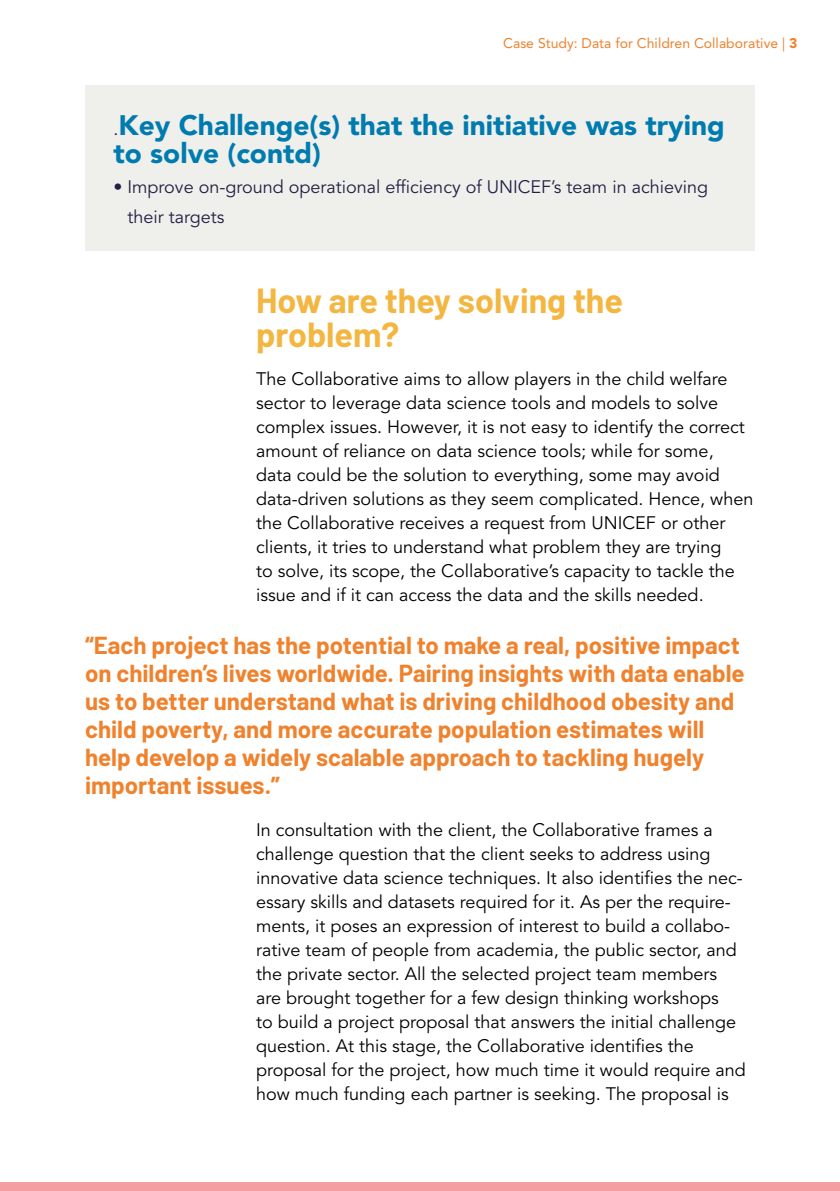
<style>
.page{position:relative;width:840px;height:1191px;background:#fff}
.page>*{position:absolute;margin:0;border:0;box-sizing:border-box;transform-origin:0 0}
.t1{font:700 34px/34px "Barlow";color:#f3b641}
.t2{font:900 28px/28px "Avenir LT Std";color:#007baf}
.t3{font:700 24px/28px "Barlow";color:#f0822d}
.t4{font:18px/24px "Avenir LT Std";color:#000}
.t5{font:18px/30px "Avenir LT Std";color:#222044}
.t6{font:14px "Avenir LT Std";color:#f0822d}
.s1{font-weight:900}
.s2{font-weight:400;font-size:18px;color:#222044}
</style>
<div class="page">
<div style="left:0;top:1182px;width:839px;height:9px;background:#f59ea1"></div>
<div style="left:85px;top:85px;width:669px;height:166px;background:#efefeb"></div>
<p class="t6" style="left:503px;top:35px;width:295px">Case Study: Data for Children Collaborative | <span class="s1">3</span></p>
<h2 class="t2" style="left:113px;top:111px;width:612px"><span class="s2">.</span>Key Challenge(s) that the initiative was trying to solve (contd)</h2>
<p class="t5" style="left:127px;top:172px;width:581px;text-indent:-14px">• Improve on-ground operational efficiency of UNICEF’s team in achieving their targets</p>
<h1 class="t1" style="left:256px;top:281px;width:368px">How are they solving the problem?</h1>
<p class="t4" style="left:256px;top:368px;width:498px">The Collaborative aims to allow players in the child welfare sector to leverage data science tools and models to solve complex issues. However, it is not easy to identify the correct amount of reliance on data science tools; while for some, data could be the solution to everything, some may avoid data-driven solutions as they seem complicated. Hence, when the Collaborative receives a request from UNICEF or other clients, it tries to understand what problem they are trying<br>to solve, its scope, the Collaborative’s capacity to tackle the issue and if it can access the data and the skills needed.</p>
<p class="t3" style="left:85px;top:629px;width:660px">“Each project has the potential to make a real, positive impact on children’s lives worldwide. Pairing insights with data enable us to better understand what is driving childhood obesity and child poverty, and more accurate population estimates will help develop a widely scalable approach to tackling hugely important issues.”</p>
<p class="t4" style="left:256px;top:818px;width:491px">In consultation with the client, the Collaborative frames a challenge question that the client seeks to address using innovative data science techniques. It also identifies the nec&shy;essary skills and datasets required for it. As per the require&shy;ments, it poses an expression of interest to build a collabo&shy;rative team of people from academia, the public sector, and the private sector. All the selected project team members are brought together for a few design thinking workshops<br>to build a project proposal that answers the initial challenge question. At this stage, the Collaborative identifies the proposal for the project, how much time it would require and how much funding each partner is seeking. The proposal is</p>
</div>
